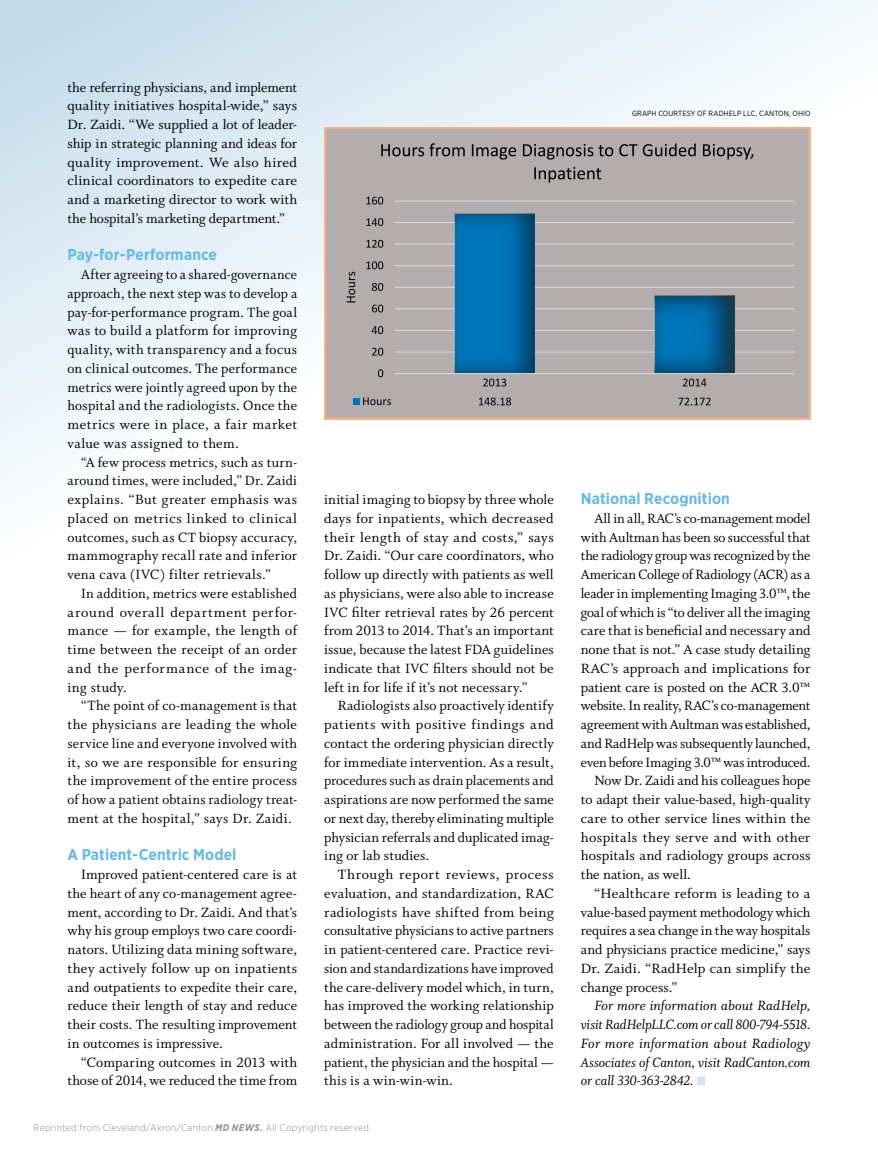
<style>
.page{position:relative;width:878px;height:1161px;background:#fff}
.page>*{position:absolute;margin:0;border:0;box-sizing:border-box;transform-origin:0 0}
.t1{font:700 15.75px "Gotham Narrow";letter-spacing:.01em;color:#65bae9}
.t2{font:15px/18.8px "Whitman Roman LF";letter-spacing:.005em;color:#000;text-align:justify}
.t3{font:15px/18.8px "Whitman Italic LF";letter-spacing:-.005em;color:#000;text-align:justify}
.t4{font:15px "Whitman Roman LF";letter-spacing:.025em;color:#000}
.t5{font:300 9.75px "Gotham Narrow";letter-spacing:.035em;color:#8a8c8e}
.t6{font:7.5px "Gotham Narrow";letter-spacing:.015em;color:#000}
.s1{font-weight:700;font-style:italic;color:#939598}
.s2{color:#d1e3f5}
</style>
<div class="page">
<svg style="left:0;top:0;width:878px;height:483px"></svg>
<div style="left:325px;top:128px;width:484px;height:290px;background:#b3adad"></div>
<hr style="left:395px;top:352px;width:399px;height:1px;background:#dcddde">
<hr style="left:395px;top:330px;width:399px;height:1px;background:#dcddde">
<hr style="left:395px;top:308px;width:399px;height:1px;background:#dcddde">
<hr style="left:395px;top:287px;width:399px;height:1px;background:#dcddde">
<hr style="left:395px;top:265px;width:399px;height:1px;background:#dcddde">
<hr style="left:395px;top:244px;width:399px;height:1px;background:#dcddde">
<hr style="left:395px;top:222px;width:399px;height:1px;background:#dcddde">
<hr style="left:395px;top:201px;width:399px;height:1px;background:#dcddde">
<img style="left:454px;top:214px;width:81px;height:159px">
<img style="left:654px;top:296px;width:80px;height:77px">
<hr style="left:395px;top:373px;width:399px;height:1px;background:#dcddde">
<svg style="left:483px;top:379px;width:23px;height:8px"></svg>
<svg style="left:683px;top:379px;width:23px;height:8px"></svg>
<div style="left:353px;top:398px;width:6px;height:7px;background:#0076ba"></div>
<svg style="left:363px;top:397px;width:28px;height:8px"></svg>
<svg style="left:479px;top:398px;width:32px;height:7px"></svg>
<svg style="left:678px;top:398px;width:32px;height:7px"></svg>
<svg style="left:378px;top:369px;width:5px;height:8px"></svg>
<svg style="left:372px;top:348px;width:11px;height:8px"></svg>
<svg style="left:372px;top:326px;width:11px;height:8px"></svg>
<svg style="left:372px;top:305px;width:11px;height:7px"></svg>
<svg style="left:372px;top:283px;width:11px;height:8px"></svg>
<svg style="left:366px;top:261px;width:17px;height:8px"></svg>
<svg style="left:366px;top:240px;width:17px;height:8px"></svg>
<svg style="left:366px;top:218px;width:17px;height:8px"></svg>
<svg style="left:366px;top:197px;width:17px;height:8px"></svg>
<svg style="left:346px;top:272px;width:9px;height:30px"></svg>
<svg style="left:381px;top:143px;width:83px;height:13px"></svg>
<svg style="left:472px;top:144px;width:44px;height:16px"></svg>
<svg style="left:523px;top:144px;width:90px;height:16px"></svg>
<svg style="left:619px;top:143px;width:76px;height:13px"></svg>
<svg style="left:703px;top:144px;width:50px;height:16px"></svg>
<svg style="left:534px;top:167px;width:67px;height:16px"></svg>
<div style="left:325px;top:128px;width:484px;height:291px;border:1px solid #faaf84"></div>
<p class="t2" style="left:68px;top:78px;width:231px">the referring physicians, and implement quality initiatives hospital-wide,” says Dr. Zaidi. “We supplied a lot of leader&shy;ship in strategic planning and ideas for quality improvement. We also hired clinical coordinators to expedite care and a marketing director to work with the hospital’s marketing department.”</p>
<p class="t1" style="left:68px;top:245px;width:151px">Pay-for-Performance</p>
<p class="t2" style="left:68px;top:265px;width:231px;text-indent:14px">After agreeing to a shared-governance approach, the next step was to develop a pay-for-performance program. The goal was to build a platform for improving quality, with transparency and a focus on clinical outcomes. The performance metrics were jointly agreed upon by the hospital and the radiologists. Once the metrics were in place, a fair market value was assigned to them.</p>
<p class="t2" style="left:68px;top:453px;width:231px;text-indent:14px">“A few process metrics, such as turn&shy;around times, were included,” Dr. Zaidi explains. “But greater emphasis was placed on metrics linked to clinical outcomes, such as CT biopsy accuracy, mammography recall rate and inferior vena cava (IVC) filter retrievals.”</p>
<p class="t2" style="left:68px;top:584px;width:231px;text-indent:14px">In addition, metrics were established around overall department perfor&shy;mance — for example, the length of time between the receipt of an order and the performance of the imag&shy;ing study.</p>
<p class="t2" style="left:68px;top:697px;width:231px;text-indent:14px">“The point of co-management is that the physicians are leading the whole service line and everyone involved with it, so we are responsible for ensuring the improvement of the entire process of how a patient obtains radiology treat&shy;ment at the hospital,” says Dr. Zaidi.</p>
<p class="t1" style="left:68px;top:845px;width:170px">A Patient-Centric Model</p>
<p class="t2" style="left:68px;top:865px;width:231px;text-indent:14px">Improved patient-centered care is at the heart of any co-management agree&shy;ment, according to Dr. Zaidi. And that’s why his group employs two care coordi&shy;nators. Utilizing data mining software, they actively follow up on inpatients and outpatients to expedite their care, reduce their length of stay and reduce their costs. The resulting improvement in outcomes is impressive.</p>
<p class="t2" style="left:68px;top:1053px;width:231px;text-align:right">“Comparing outcomes in 2013 with those of 2014, we reduced the time from</p>
<p class="t2" style="left:324px;top:490px;width:231px">initial imaging to biopsy by three whole days for inpatients, which decreased their length of stay and costs,” says Dr. Zaidi. “Our care coordinators, who follow up directly with patients as well as physicians, were also able to increase IVC filter retrieval rates by 26 percent from 2013 to 2014. That’s an important issue, because the latest FDA guidelines indicate that IVC filters should not be left in for life if it’s not necessary.”</p>
<p class="t2" style="left:324px;top:697px;width:231px;text-indent:14px">Radiologists also proactively identify patients with positive findings and contact the ordering physician directly for immediate intervention. As a result, procedures such as drain placements and aspirations are now performed the same or next day, thereby eliminating multiple physician referrals and duplicated imag&shy;ing or lab studies.</p>
<p class="t2" style="left:324px;top:865px;width:231px;text-indent:14px">Through report reviews, process evaluation, and standardization, RAC radiologists have shifted from being consultative physicians to active partners in patient-centered care. Practice revi&shy;sion and standardizations have improved the care-delivery model which, in turn, has improved the working relationship between the radiology group and hospital administration. For all involved — the patient, the physician and the hospital — this is a win-win-win.</p>
<p class="t5" style="left:33px;top:1122px;width:339px">Reprinted from Cleveland/Akron/Canton <span class="s1">MD NEWS.</span> All Copyrights reserved.</p>
<p class="t6" style="left:632px;top:108px;width:180px">GRAPH COURTESY OF RADHELP LLC, CANTON, OHIO</p>
<p class="t1" style="left:580px;top:489px;width:150px">National Recognition</p>
<p class="t2" style="left:594px;top:509px;width:218px">All in all, RAC’s co-management model</p>
<p class="t2" style="left:580px;top:528px;width:231px">with Aultman has been so successful that</p>
<p class="t2" style="left:580px;top:547px;width:231px">the radiology group was recognized by the</p>
<p class="t2" style="left:580px;top:565px;width:231px">American College of Radiology (ACR) as a</p>
<p class="t2" style="left:580px;top:584px;width:231px">leader in implementing Imaging 3.0™, the</p>
<p class="t2" style="left:580px;top:603px;width:231px">goal of which is “to deliver all the imaging</p>
<p class="t2" style="left:580px;top:622px;width:231px">care that is beneficial and necessary and</p>
<p class="t2" style="left:580px;top:640px;width:231px">none that is not.” A case study detailing</p>
<p class="t2" style="left:580px;top:659px;width:231px">RAC’s approach and implications for</p>
<p class="t2" style="left:580px;top:678px;width:231px">patient care is posted on the ACR 3.0™</p>
<p class="t2" style="left:580px;top:697px;width:231px">website. In reality, RAC’s co-management</p>
<p class="t2" style="left:580px;top:715px;width:231px">agreement with Aultman was established,</p>
<p class="t2" style="left:580px;top:734px;width:231px">and RadHelp was subsequently launched,</p>
<p class="t2" style="left:580px;top:753px;width:231px">even before Imaging 3.0™ was introduced.</p>
<p class="t2" style="left:594px;top:772px;width:217px">Now Dr. Zaidi and his colleagues hope</p>
<p class="t2" style="left:580px;top:790px;width:231px">to adapt their value-based, high-quality</p>
<p class="t2" style="left:580px;top:809px;width:231px">care to other service lines within the</p>
<p class="t4" style="left:580px;top:829px;width:231px">hospitals they serve and with other</p>
<p class="t2" style="left:580px;top:847px;width:231px">hospitals and radiology groups across</p>
<p class="t2" style="left:580px;top:865px;width:111px">the nation, as well.</p>
<p class="t2" style="left:594px;top:884px;width:218px">“Healthcare reform is leading to a</p>
<p class="t2" style="left:580px;top:903px;width:231px">value-based payment methodology which</p>
<p class="t2" style="left:580px;top:922px;width:231px">requires a sea change in the way hospitals</p>
<p class="t2" style="left:580px;top:940px;width:231px">and physicians practice medicine,” says</p>
<p class="t2" style="left:580px;top:959px;width:231px">Dr. Zaidi. “RadHelp can simplify the</p>
<p class="t2" style="left:580px;top:978px;width:98px">change process.”</p>
<p class="t3" style="left:580px;top:997px;width:231px;text-indent:14px">For more information about RadHelp, visit RadHelpLLC.com or call 800-794-5518.<br>For more information about Radiology Associates of Canton, visit RadCanton.com or call 330-363-2842. <span class="s2">■</span></p>
</div>
